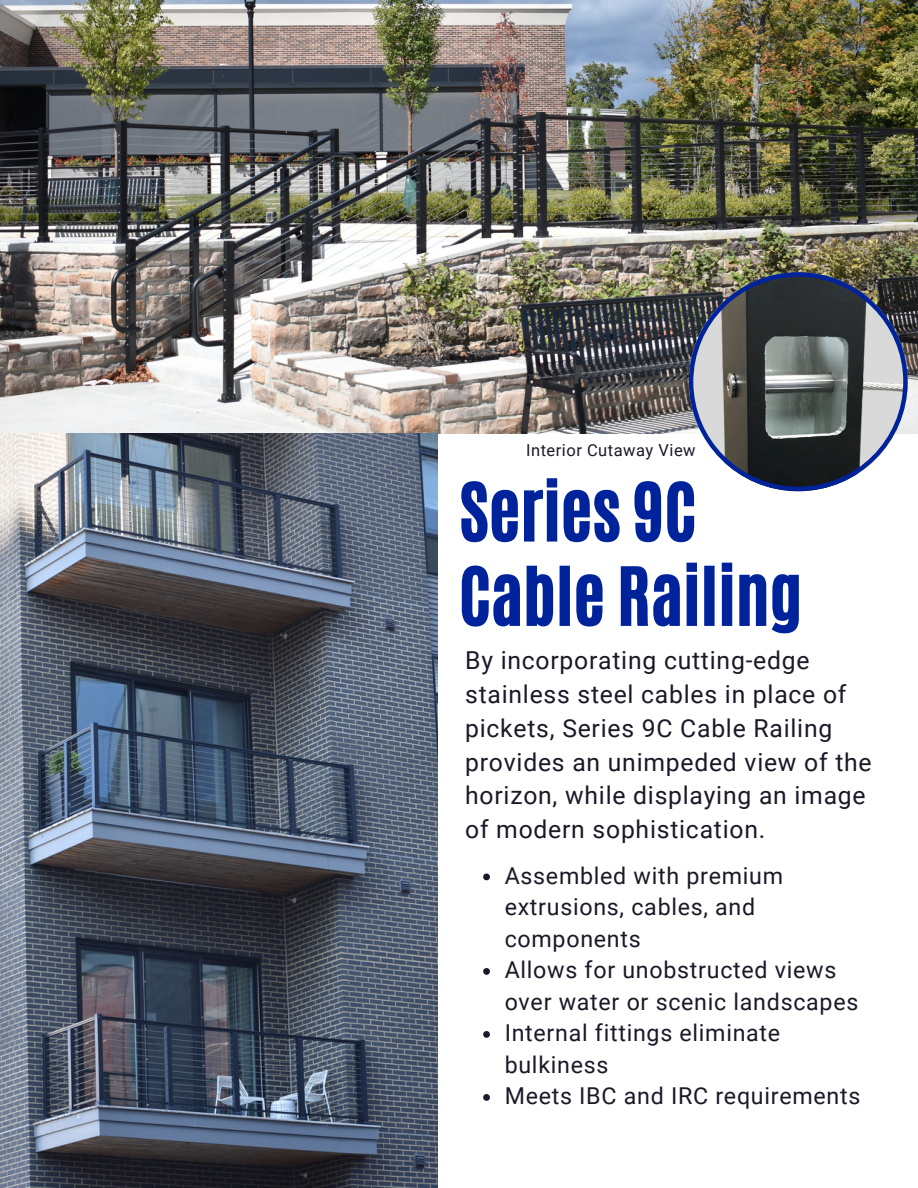
<style>
.page{position:relative;width:918px;height:1188px;background:#fff}
.page>*{position:absolute;margin:0;border:0;box-sizing:border-box;transform-origin:0 0}
.t1{font:67.65px/84.3px "CA Generated";color:#00239c}
.t2{font:24.75px/33.8px "Roboto";letter-spacing:.03em;color:#1b1927}
.t3{font:23.25px/31.5px "Roboto";letter-spacing:.03em;color:#1b1927}
.t4{font:16.5px "Roboto";letter-spacing:.03em;color:#1b1927}
</style>
<div class="page">
<img style="left:0;top:0;width:918px;height:433px">
<img style="left:0;top:434px;width:437px;height:754px">
<svg style="left:689px;top:272px;width:219px;height:219px;background:#6d7277"></svg>
<svg style="left:483px;top:874px;width:7px;height:6px"></svg>
<svg style="left:483px;top:968px;width:7px;height:7px"></svg>
<svg style="left:483px;top:1031px;width:7px;height:7px"></svg>
<svg style="left:483px;top:1094px;width:7px;height:7px"></svg>
<p class="t4" style="left:526px;top:441px;width:171px">Interior Cutaway View</p>
<p class="t1" style="left:459px;top:470px;width:345px">Series 9C<br>Cable Railing</p>
<h1 class="t2" style="left:465px;top:644px;width:408px">By incorporating cutting-edge stainless steel cables in place of pickets, Series 9C Cable Railing provides an unimpeded view of the horizon, while displaying an image of modern sophistication.</h1>
<h2 class="t3" style="left:505px;top:860px;width:280px">Assembled with premium extrusions, cables, and components</h2>
<p class="t3" style="left:505px;top:954px;width:355px">Allows for unobstructed views over water or scenic landscapes</p>
<p class="t3" style="left:505px;top:1017px;width:277px">Internal fittings eliminate bulkiness</p>
<p class="t3" style="left:505px;top:1080px;width:357px">Meets IBC and IRC requirements</p>
</div>
